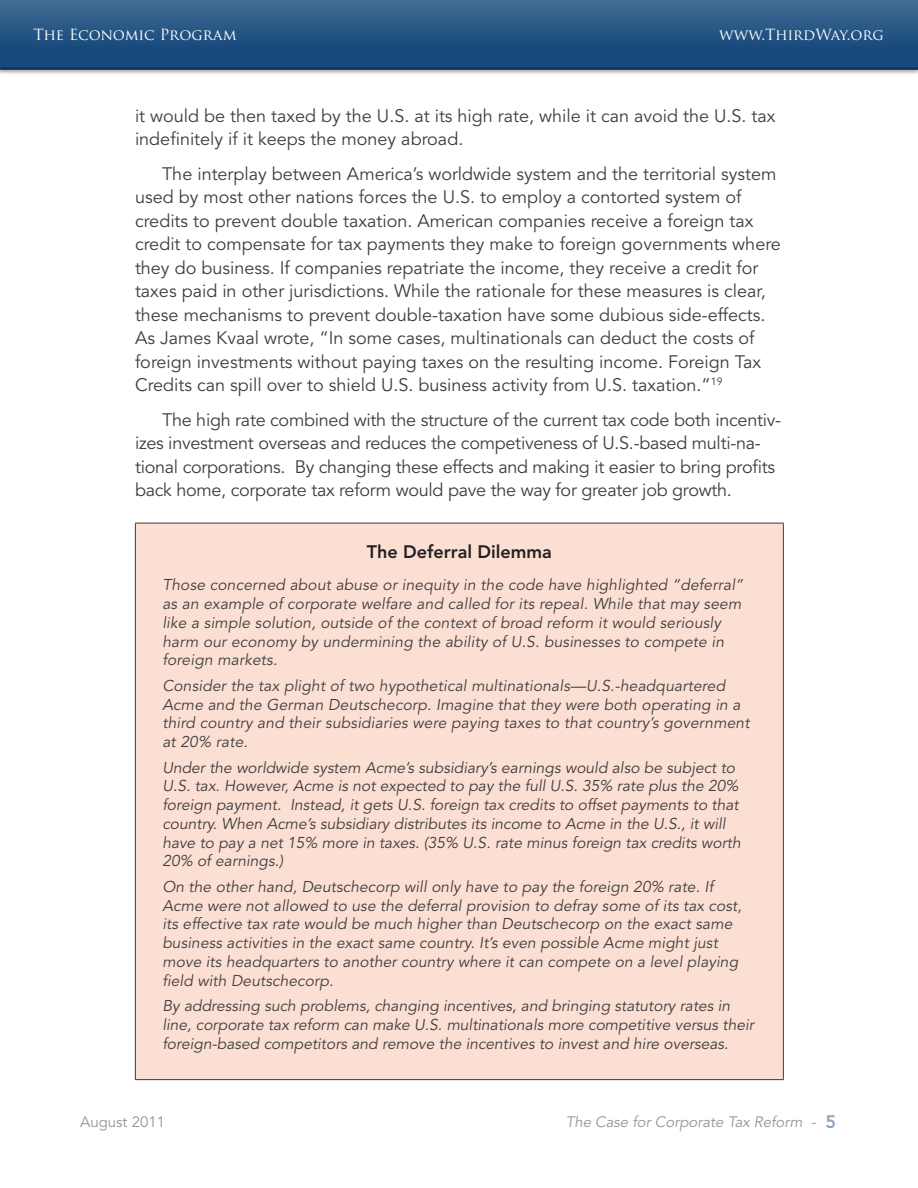
<style>
.page{position:relative;width:918px;height:1188px;background:#fff}
.page>*{position:absolute;margin:0;border:0;box-sizing:border-box;transform-origin:0 0}
.Body_Text{font:18px/23.5px "Avenir LT Std";color:#3e3e3f}
.Table_Head{font:800 18px "Avenir LT Std";color:#231f20}
.Body_Text_2{font:italic 15.6px/18.8px "Avenir LT Std";letter-spacing:.005em;color:#3e3e3f}
.t1{font:15px "Trajan Pro";letter-spacing:-.01em;color:#fff}
.t2{font:italic 15px "Avenir LT Std";color:#939598}
.t3{font:15px "Avenir LT Std";color:#939598}
.s1{font-style:normal}
.s2{font-weight:800;font-style:normal;font-size:18px;color:#8ba5be}
</style>
<div class="page">
<div style="left:0;top:0;width:918px;height:75px;background:#231f20;opacity:.4"></div>
<div style="left:0;top:0;width:918px;height:69px;background:linear-gradient(to bottom,#406a93,#0d4276)"></div>
<hr style="left:0;top:68px;width:918px;height:1px;background:#142c52">
<div style="left:135px;top:523px;width:648px;height:557px;background:#fcdfd3"></div>
<hr style="left:135px;top:523px;width:649px;height:1px;background:#3e3e3f">
<hr style="left:135px;top:523px;width:1px;height:556px;background:#3e3e3f">
<hr style="left:783px;top:523px;width:1px;height:556px;background:#3e3e3f">
<hr style="left:135px;top:1079px;width:649px;height:1px;background:#3e3e3f">
<p class="t1" style="left:34px;top:25px;width:205px">The Economic Program</p>
<p class="t1" style="left:719px;top:25px;width:166px">www.ThirdWay.org</p>
<p class="Body_Text" style="left:135px;top:104px;width:642px">it would be then taxed by the U.S. at its high rate, while it can avoid the U.S. tax indefinitely if it keeps the money abroad.</p>
<p class="Body_Text" style="left:135px;top:162px;width:648px;text-indent:27px">The interplay between America’s worldwide system and the territorial system used by most other nations forces the U.S. to employ a contorted system of credits to prevent double taxation. American companies receive a foreign tax credit to compensate for tax payments they make to foreign governments where they do business. If companies repatriate the income, they receive a credit for taxes paid in other jurisdictions. While the rationale for these measures is clear, these mechanisms to prevent double-taxation have some dubious side-effects.<br>As James Kvaal wrote, “In some cases, multinationals can deduct the costs of foreign investments without paying taxes on the resulting income. Foreign Tax Credits can spill over to shield U.S. business activity from U.S. taxation.”<sup>19</sup></p>
<p class="Body_Text" style="left:135px;top:408px;width:648px;text-indent:27px">The high rate combined with the structure of the current tax code both incentiv&shy;izes investment overseas and reduces the competiveness of U.S.-based multi-na&shy;tional corporations. By changing these effects and making it easier to bring profits back home, corporate tax reform would pave the way for greater job growth.</p>
<p class="Table_Head" style="left:367px;top:541px;width:187px">The Deferral Dilemma</p>
<p class="Body_Text_2" style="left:162px;top:576px;width:583px">Those concerned about abuse or inequity in the code have highlighted “deferral” as an example of corporate welfare and called for its repeal. While that may seem like a simple solution, outside of the context of broad reform it would seriously harm our economy by undermining the ability of U.S. businesses to compete in foreign markets.</p>
<p class="Body_Text_2" style="left:162px;top:677px;width:589px">Consider the tax plight of two hypothetical multinationals—U.S.-headquartered Acme and the German Deutschecorp. Imagine that they were both operating in a third country and their subsidiaries were paying taxes to that country’s government at 20% rate.</p>
<p class="Body_Text_2" style="left:162px;top:758px;width:580px">Under the worldwide system Acme’s subsidiary’s earnings would also be subject to U.S. tax. However, Acme is not expected to pay the full U.S. 35% rate plus the 20% foreign payment. Instead, it gets U.S. foreign tax credits to offset payments to that country. When Acme’s subsidiary distributes its income to Acme in the U.S., it will have to pay a net 15% more in taxes. (35% U.S. rate minus foreign tax credits worth 20% of earnings.)</p>
<p class="Body_Text_2" style="left:162px;top:878px;width:581px">On the other hand, Deutschecorp will only have to pay the foreign 20% rate. If Acme were not allowed to use the deferral provision to defray some of its tax cost, its effective tax rate would be much higher than Deutschecorp on the exact same business activities in the exact same country. It’s even possible Acme might just move its headquarters to another country where it can compete on a level playing field with Deutschecorp.</p>
<p class="Body_Text_2" style="left:162px;top:997px;width:593px">By addressing such problems, changing incentives, and bringing statutory rates in line, corporate tax reform can make U.S. multinationals more competitive versus their foreign-based competitors and remove the incentives to invest and hire overseas.</p>
<p class="t3" style="left:80px;top:1113px;width:87px">August 2011</p>
<p class="t2" style="left:566px;top:1113px;width:272px">The Case for Corporate Tax Reform <span class="s1">-</span> <span class="s2">5</span></p>
</div>
